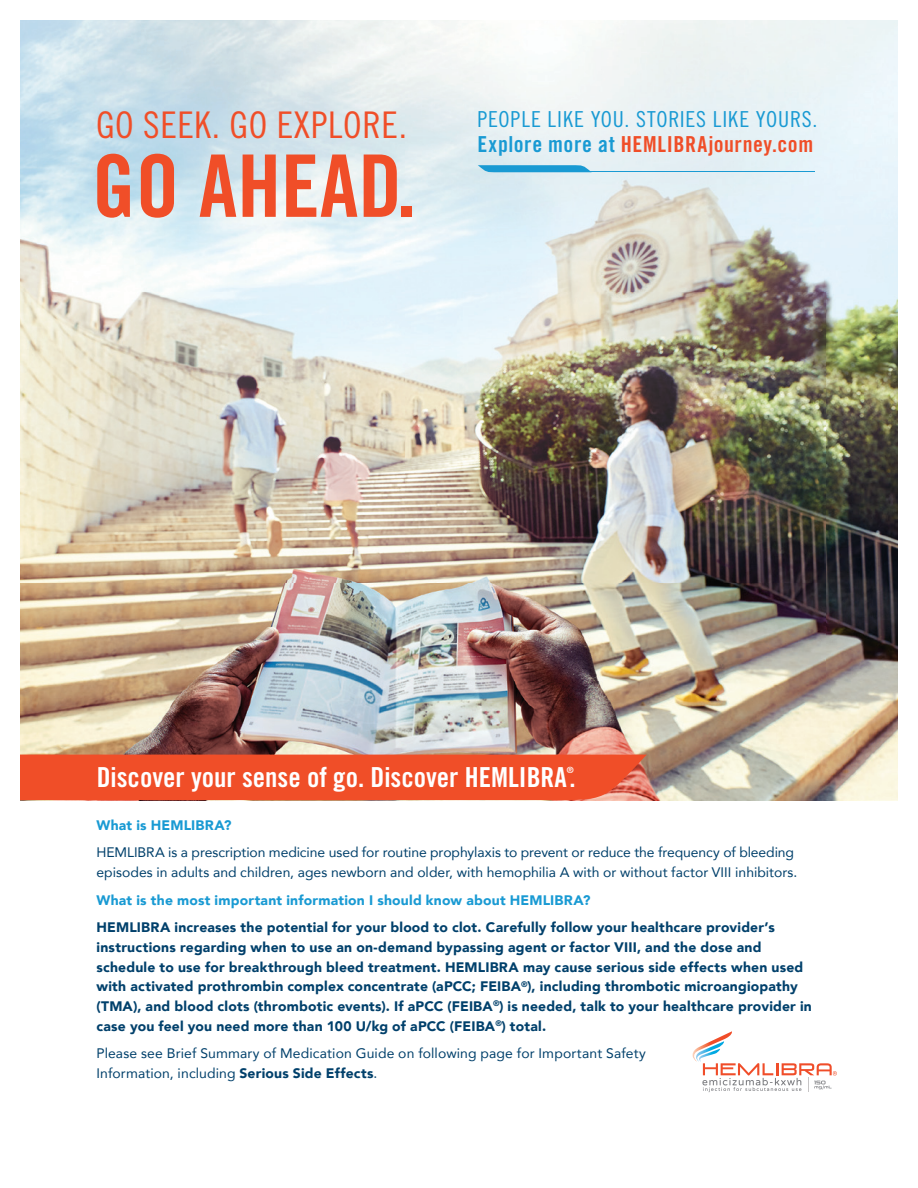
<style>
.page{position:relative;width:918px;height:1188px;background:#fff}
.page>*{position:absolute;margin:0;border:0;box-sizing:border-box;transform-origin:0 0}
.t1{font:86.4px "Trade Gothic LT Std Bd Cn 20";color:#f04e28}
.t2{font:36.75px "Trade Gothic LT Std Cn 18";letter-spacing:.015em;color:#f04e28}
.t3{font:27.6px "Trade Gothic LT Std Bd Cn 20";color:#fff}
.t4{font:22.05px/25.5px "Trade Gothic LT Std Cn 18";letter-spacing:.04em;color:#199ad3}
.t5{font:13.8px/27.6px "Avenir";letter-spacing:.005em;color:#00406b}
.t6{font:900 13.8px/19.6px "Avenir";letter-spacing:.015em;color:#00406b}
.t7{font:8.55px "Trade Gothic LT Std Bd Cn 20";color:#fff}
.s1{font-family:"Trade Gothic LT Std Bd Cn 20"}
.s2{font-family:"Trade Gothic LT Std Bd Cn 20";color:#f04e28}
.s3{font-weight:900;color:#199ad3}
.s4{font-weight:900}
</style>
<div class="page">
<img style="left:20px;top:20px;width:878px;height:780px">
<svg style="left:693px;top:1031px;width:144px;height:61px"></svg>
<div style="left:20px;top:755px;width:627px;height:46px;background:#f04e28"></div>
<svg style="left:478px;top:165px;width:114px;height:8px"></svg>
<hr style="left:530px;top:171px;width:285px;height:1px;background:#199ad3">
<p class="t2" style="left:96px;top:103px;width:312px">GO SEEK. GO EXPLORE.</p>
<p class="t1" style="left:92px;top:134px;width:326px">GO AHEAD.</p>
<p class="t4" style="left:478px;top:106px;width:342px">PEOPLE LIKE YOU. STORIES LIKE YOURS.<br><span class="s1">Explore more at</span> <span class="s2">HEMLIBRAjourney.com</span></p>
<p class="t7" style="left:567px;top:765px;width:8px">®</p>
<p class="t3" style="left:97px;top:761px;width:480px">Discover your sense of go. Discover HEMLIBRA.</p>
<p class="t5" style="left:97px;top:811px;width:699px"><span class="s3">What is HEMLIBRA?<br></span>HEMLIBRA is a prescription medicine used for routine prophylaxis to prevent or reduce the frequency of bleeding</p>
<p class="t5" style="left:97px;top:858px;width:702px">episodes in adults and children, ages newborn and older, with hemophilia A with or without factor VIII inhibitors.<br><span class="s3">What is the most important information I should know about HEMLIBRA?<br></span><span class="s4">HEMLIBRA increases the potential for your blood to clot. Carefully follow your healthcare provider’s</span></p>
<p class="t6" style="left:96px;top:937px;width:717px">instructions regarding when to use an on-demand bypassing agent or factor VIII, and the dose and schedule to use for breakthrough bleed treatment. HEMLIBRA may cause serious side effects when used with activated prothrombin complex concentrate (aPCC; FEIBA<sup>®</sup>), including thrombotic microangiopathy (TMA), and blood clots (thrombotic events). If aPCC (FEIBA<sup>®</sup>) is needed, talk to your healthcare provider in case you feel you need more than 100 U/kg of aPCC (FEIBA<sup>®</sup>) total.</p>
<p class="t5" style="left:96px;top:1043px;width:551px;line-height:19.6px">Please see Brief Summary of Medication Guide on following page for Important Safety<br>Information, including <span class="s4">Serious Side Effects</span>.</p>
</div>
